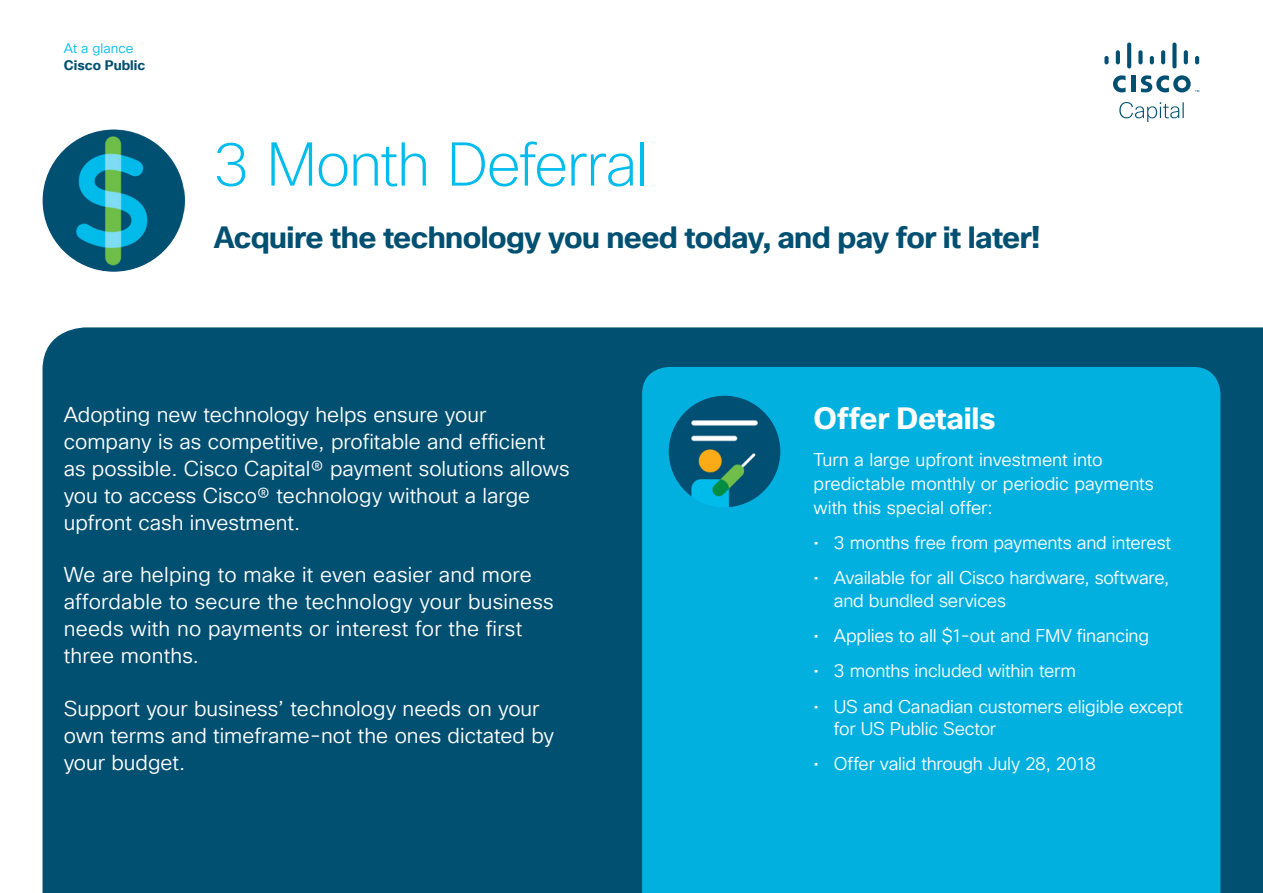
<style>
.page{position:relative;width:1263px;height:893px;background:#fff}
.page>*{position:absolute;margin:0;border:0;box-sizing:border-box;transform-origin:0 0}
.Title_Headline{font:200 60px "Cisco Sans TT";letter-spacing:-.025em;color:#01bcec}
.Title_Subhead{font:700 30px "Cisco Sans TT";letter-spacing:-.02em;color:#015072}
.Sidebar_Bullet_White{font:700 30px "Cisco Sans TT";letter-spacing:-.01em;color:#fff}
.Body{font:21px/27px "Cisco Sans TT Light";color:#fff}
.Sidebar_Bullet_White-2{font:18px/24px "Cisco Sans TT Light";letter-spacing:-.01em;color:#fff}
.t1{font:700 13.5px "Cisco Sans TT";color:#015072}
.t2{font:13.5px "Cisco Sans TT Light";color:#01bcec}
</style>
<div class="page">
<svg style="left:1119px;top:102px;width:65px;height:20px"></svg>
<hr style="left:1131px;top:76px;width:4px;height:16px;background:#015072">
<svg style="left:1113px;top:75px;width:12px;height:17px"></svg>
<svg style="left:1104px;top:56px;width:4px;height:8px"></svg>
<hr style="left:1116px;top:50px;width:4px;height:14px;background:#015072;border-radius:2px">
<svg style="left:1127px;top:43px;width:4px;height:25px"></svg>
<svg style="left:1138px;top:50px;width:4px;height:14px"></svg>
<svg style="left:1150px;top:56px;width:4px;height:8px"></svg>
<svg style="left:1161px;top:50px;width:4px;height:14px"></svg>
<svg style="left:1172px;top:43px;width:4px;height:25px"></svg>
<svg style="left:1184px;top:50px;width:4px;height:14px"></svg>
<svg style="left:1195px;top:56px;width:4px;height:8px"></svg>
<svg style="left:1141px;top:75px;width:58px;height:17px"></svg>
<div style="left:43px;top:327px;width:1220px;height:566px;background:#015072"></div>
<img style="left:43px;top:129px;width:142px;height:143px;border-radius:71px">
<div style="left:642px;top:367px;width:578px;height:526px;background:#01b0df"></div>
<img style="left:669px;top:396px;width:111px;height:111px;border-radius:56px">
<p class="t2" style="left:64px;top:40px;width:71px">At a glance</p>
<p class="t1" style="left:64px;top:56px;width:83px">Cisco Public</p>
<p class="Title_Headline" style="left:214px;top:126px;width:436px">3 Month Deferral</p>
<p class="Title_Subhead" style="left:214px;top:218px;width:828px">Acquire the technology you need today, and pay for it later!</p>
<p class="Body" style="left:64px;top:401px;width:507px">Adopting new technology helps ensure your company is as competitive, profitable and efficient as possible. Cisco Capital® payment solutions allows you to access Cisco® technology without a large upfront cash investment.</p>
<p class="Body" style="left:64px;top:562px;width:491px">We are helping to make it even easier and more affordable to secure the technology your business needs with no payments or interest for the first three months.</p>
<p class="Body" style="left:64px;top:695px;width:492px">Support your business’ technology needs on your own terms and timeframe-not the ones dictated by your budget.</p>
<p class="Sidebar_Bullet_White" style="left:814px;top:399px;width:184px">Offer Details</p>
<p class="Sidebar_Bullet_White-2" style="left:814px;top:448px;width:342px">Turn a large upfront investment into predictable monthly or periodic payments with this special offer:</p>
<p class="Sidebar_Bullet_White-2" style="left:814px;top:531px;width:359px">• 3 months free from payments and interest</p>
<p class="Sidebar_Bullet_White-2" style="left:834px;top:567px;width:337px;line-height:22.5px;text-indent:-20px">• Available for all Cisco hardware, software, and bundled services</p>
<p class="Sidebar_Bullet_White-2" style="left:814px;top:624px;width:337px">• Applies to all $1-out and FMV financing</p>
<p class="Sidebar_Bullet_White-2" style="left:814px;top:660px;width:264px">• 3 months included within term</p>
<p class="Sidebar_Bullet_White-2" style="left:834px;top:696px;width:351px;line-height:22.5px;text-indent:-20px">• US and Canadian customers eligible except for US Public Sector</p>
<p class="Sidebar_Bullet_White-2" style="left:814px;top:753px;width:284px">• Offer valid through July 28, 2018</p>
</div>
